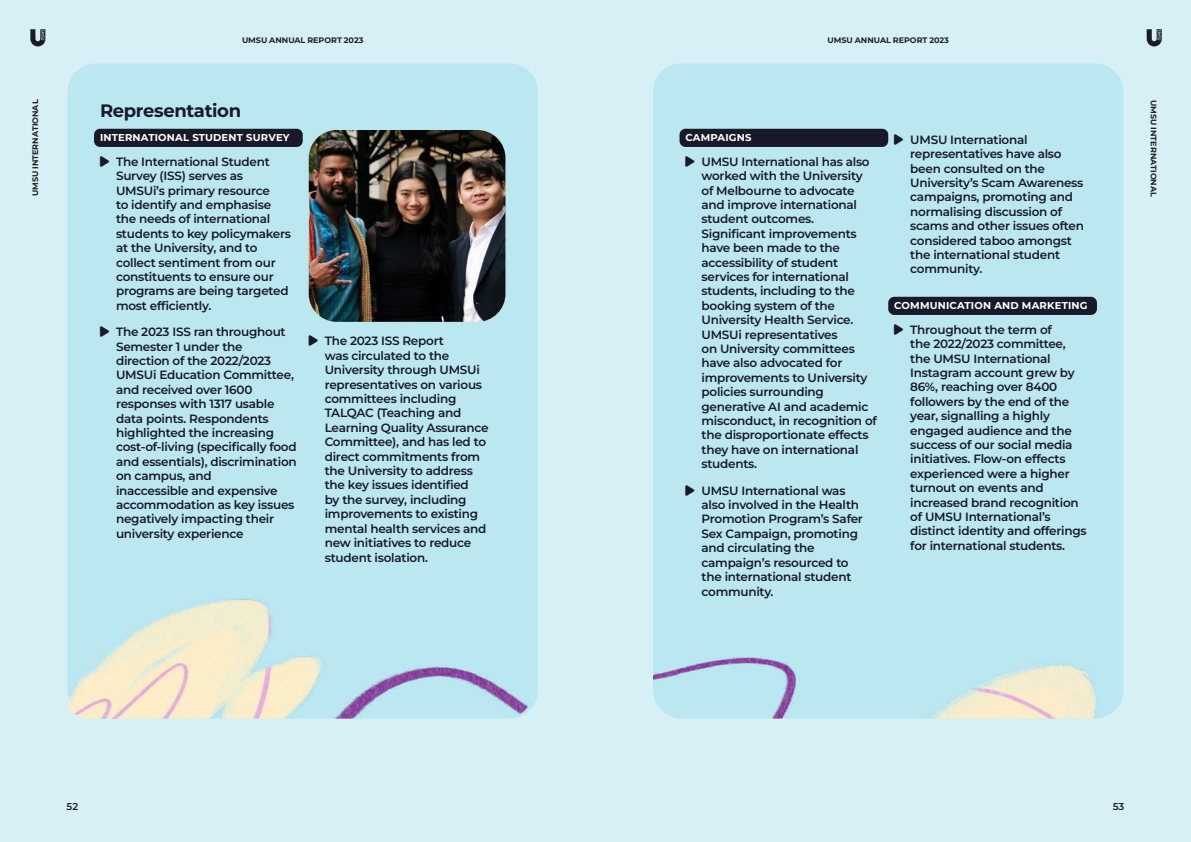
<style>
.page{position:relative;width:1191px;height:842px;background:#fff}
.page>*{position:absolute;margin:0;border:0;box-sizing:border-box;transform-origin:0 0}
.t1{font:700 18px "Montserrat";letter-spacing:-.02em;color:#191a29}
.t2{font:600 12px/14.4px "Montserrat";letter-spacing:-.02em;color:#191a29}
.t3{font:700 10px "Montserrat";letter-spacing:.02em;color:#fff}
.t4{font:600 10px "Montserrat";color:#231f20}
.t5{font:700 8px "Montserrat";color:#231f20}
</style>
<div class="page">
<div style="left:0;top:0;width:595px;height:842px;background:#d6f0f6"></div>
<div style="left:595px;top:0;width:596px;height:842px;background:#d6f0f6"></div>
<div style="left:653px;top:63px;width:470px;height:656px;background:#bae7f0;border-radius:29px"></div>
<div style="left:68px;top:63px;width:470px;height:656px;background:#bae7f0;border-radius:29px"></div>
<img style="left:653px;top:657px;width:470px;height:62px">
<img style="left:67px;top:582px;width:465px;height:137px">
<svg style="left:1146px;top:29px;width:15px;height:17px"></svg>
<svg style="left:30px;top:29px;width:15px;height:17px"></svg>
<div style="left:679px;top:129px;width:209px;height:18px;background:#191a29;border-radius:6px"></div>
<div style="left:888px;top:297px;width:209px;height:18px;background:#191a29;border-radius:6px"></div>
<div style="left:94px;top:129px;width:209px;height:18px;background:#191a29;border-radius:6px"></div>
<img style="left:309px;top:130px;width:196px;height:192px">
<p class="t5" style="left:242px;top:35px;width:123px">UMSU ANNUAL REPORT 2023</p>
<p class="t5" style="left:827px;top:35px;width:123px">UMSU ANNUAL REPORT 2023</p>
<p class="t5" style="left:30px;top:196px;width:98px;rotate:-90deg">UMSU INTERNATIONAL</p>
<p class="t5" style="left:1158px;top:100px;width:98px;rotate:90deg">UMSU INTERNATIONAL</p>
<h1 class="t1" style="left:100px;top:99px;width:143px">Representation</h1>
<p class="t3" style="left:100px;top:131px;width:191px">INTERNATIONAL STUDENT SURVEY</p>
<p class="t2" style="left:116px;top:154px;width:177px;text-indent:-16px">▶ The International Student<br>Survey (ISS) serves as<br>UMSUi’s primary resource<br>to identify and emphasise the needs of international students to key policymakers at the University, and to collect sentiment from our constituents to ensure our programs are being targeted most efficiently.</p>
<p class="t2" style="left:116px;top:324px;width:182px;text-indent:-16px">▶ The 2023 ISS ran throughout<br>Semester 1 under the direction of the 2022/2023<br>UMSUi Education Committee, and received over 1600 responses with 1317 usable data points. Respondents highlighted the increasing cost-of-living (specifically food and essentials), discrimination on campus, and<br>inaccessible and expensive accommodation as key issues negatively impacting their university experience</p>
<p class="t2" style="left:325px;top:334px;width:165px;text-indent:-16px">▶ The 2023 ISS Report<br>was circulated to the<br>University through UMSUi representatives on various committees including<br>TALQAC (Teaching and<br>Learning Quality Assurance<br>Committee), and has led to direct commitments from the University to address the key issues identified<br>by the survey, including improvements to existing mental health services and new initiatives to reduce student isolation.</p>
<p class="t2" style="left:910px;top:132px;width:175px;text-indent:-16px">▶ UMSU International representatives have also been consulted on the<br>University’s Scam Awareness campaigns, promoting and normalising discussion of scams and other issues often considered taboo amongst the international student community.</p>
<p class="t3" style="left:894px;top:299px;width:195px">COMMUNICATION AND MARKETING</p>
<p class="t2" style="left:910px;top:322px;width:178px;text-indent:-16px">▶ Throughout the term of<br>the 2022/2023 committee, the UMSU International<br>Instagram account grew by<br>86%, reaching over 8400 followers by the end of the year, signalling a highly engaged audience and the success of our social media initiatives. Flow-on effects experienced were a higher turnout on events and increased brand recognition of UMSU International’s distinct identity and offerings for international students.</p>
<p class="t3" style="left:685px;top:131px;width:67px">CAMPAIGNS</p>
<p class="t2" style="left:701px;top:154px;width:177px;text-indent:-16px">▶ UMSU International has also worked with the University of Melbourne to advocate and improve international student outcomes.<br>Significant improvements have been made to the accessibility of student services for international students, including to the booking system of the<br>University Health Service.<br>UMSUi representatives<br>on University committees have also advocated for improvements to University policies surrounding generative AI and academic misconduct, in recognition of the disproportionate effects they have on international students.</p>
<p class="t2" style="left:701px;top:483px;width:163px;text-indent:-16px">▶ UMSU International was also involved in the Health<br>Promotion Program’s Safer<br>Sex Campaign, promoting and circulating the campaign’s resourced to the international student community.</p>
<p class="t4" style="left:67px;top:800px;width:13px">52</p>
<p class="t4" style="left:1112px;top:800px;width:13px">53</p>
</div>
